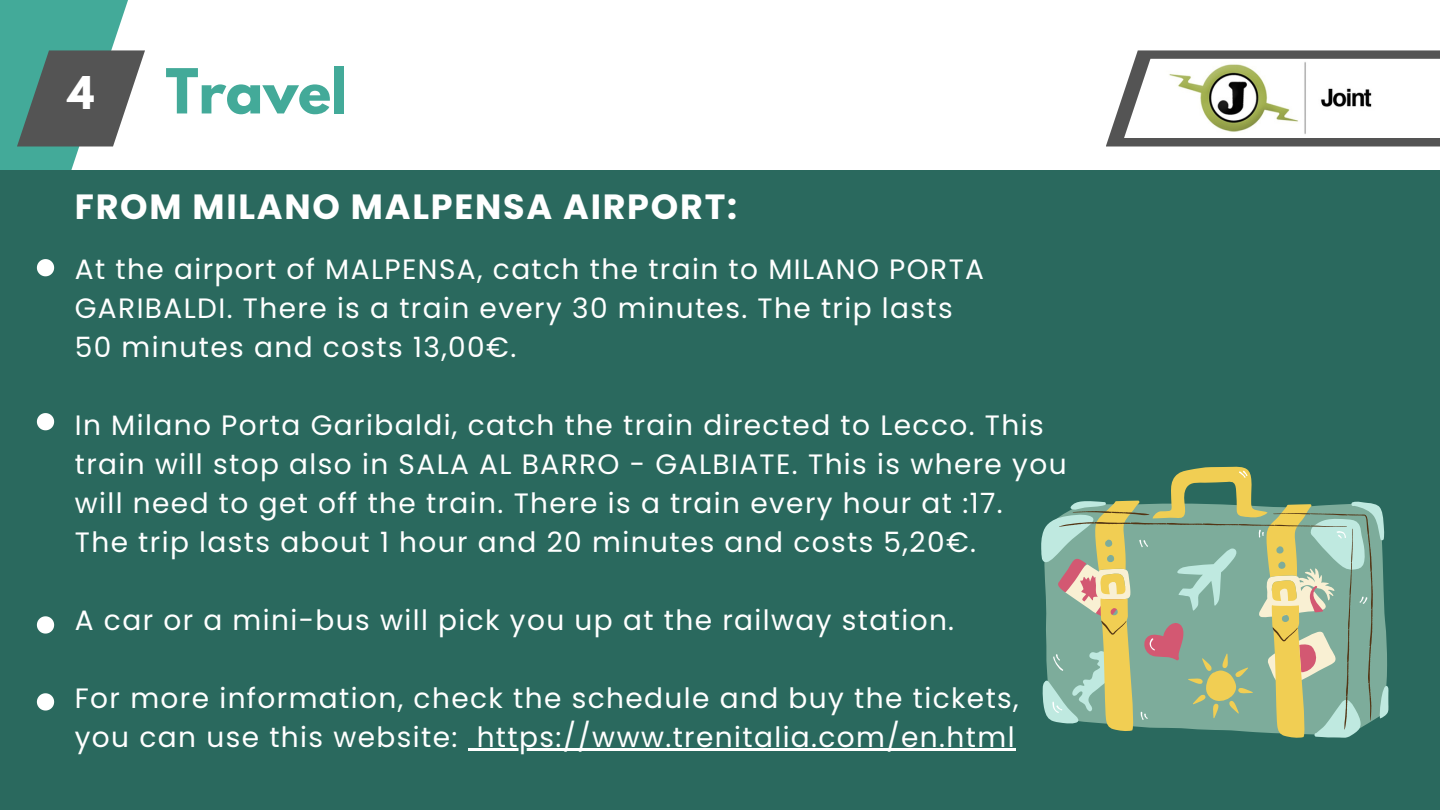
<style>
.page{position:relative;width:1440px;height:810px;background:#fff}
.page>*{position:absolute;margin:0;border:0;box-sizing:border-box;transform-origin:0 0}
.t1{font:700 55px "League Spartan";color:#43aa99}
.t2{font:700 40px "League Spartan";color:#fff}
.t3{font:700 35px "Poppins";letter-spacing:.05em;color:#fff}
.t4{font:28px/39px "Poppins";letter-spacing:.05em;color:#fff}
</style>
<div class="page">
<svg style="left:0;top:0;width:127px;height:171px;background:#5db4a6"></svg>
<div style="left:0;top:171px;width:1440px;height:639px;background:#2a695e"></div>
<svg style="left:17px;top:50px;width:128px;height:96px;background:#677472"></svg>
<svg style="left:1106px;top:50px;width:334px;height:96px;fill:#545454"></svg>
<svg style="left:1124px;top:59px;width:316px;height:79px"></svg>
<img style="left:1156px;top:61px;width:233px;height:76px">
<svg style="left:1041px;top:502px;width:348px;height:236px"></svg>
<svg style="left:1095px;top:467px;width:217px;height:271px"></svg>
<svg style="left:1059px;top:511px;width:314px;height:219px;background:#82a588"></svg>
<svg style="left:1052px;top:471px;width:315px;height:249px;background:#93ae8c"></svg>
<svg style="left:468px;top:748px;width:9px;height:2px"></svg>
<hr style="left:477px;top:748px;width:539px;height:2px;background:#fff">
<svg style="left:37px;top:259px;width:17px;height:17px"></svg>
<svg style="left:37px;top:413px;width:17px;height:17px"></svg>
<svg style="left:37px;top:616px;width:17px;height:18px"></svg>
<svg style="left:37px;top:693px;width:17px;height:18px"></svg>
<p class="t2" style="left:68px;top:73px;width:28px">4</p>
<p class="t1" style="left:166px;top:64px;width:183px">Travel</p>
<p class="t3" style="left:75px;top:183px;width:664px">FROM MILANO MALPENSA AIRPORT:</p>
<h1 class="t4" style="left:75px;top:249px;width:911px">At the airport of MALPENSA, catch the train to MILANO PORTA<br>GARIBALDI. There is a train every 30 minutes. The trip lasts</h1>
<p class="t4" style="left:75px;top:327px;width:443px">50 minutes and costs 13,00€.</p>
<p class="t4" style="left:75px;top:405px;width:993px">In Milano Porta Garibaldi, catch the train directed to Lecco. This train will stop also in SALA AL BARRO - GALBIATE. This is where you will need to get off the train. There is a train every hour at :17.</p>
<p class="t4" style="left:75px;top:522px;width:903px">The trip lasts about 1 hour and 20 minutes and costs 5,20€.</p>
<p class="t4" style="left:75px;top:600px;width:881px">A car or a mini-bus will pick you up at the railway station.</p>
<h2 class="t4" style="left:75px;top:678px;width:946px">For more information, check the schedule and buy the tickets,</h2>
<p class="t4" style="left:75px;top:717px;width:384px">you can use this website:</p>
<p class="t4" style="left:477px;top:717px;width:539px">https://www.trenitalia.com/en.html</p>
</div>
